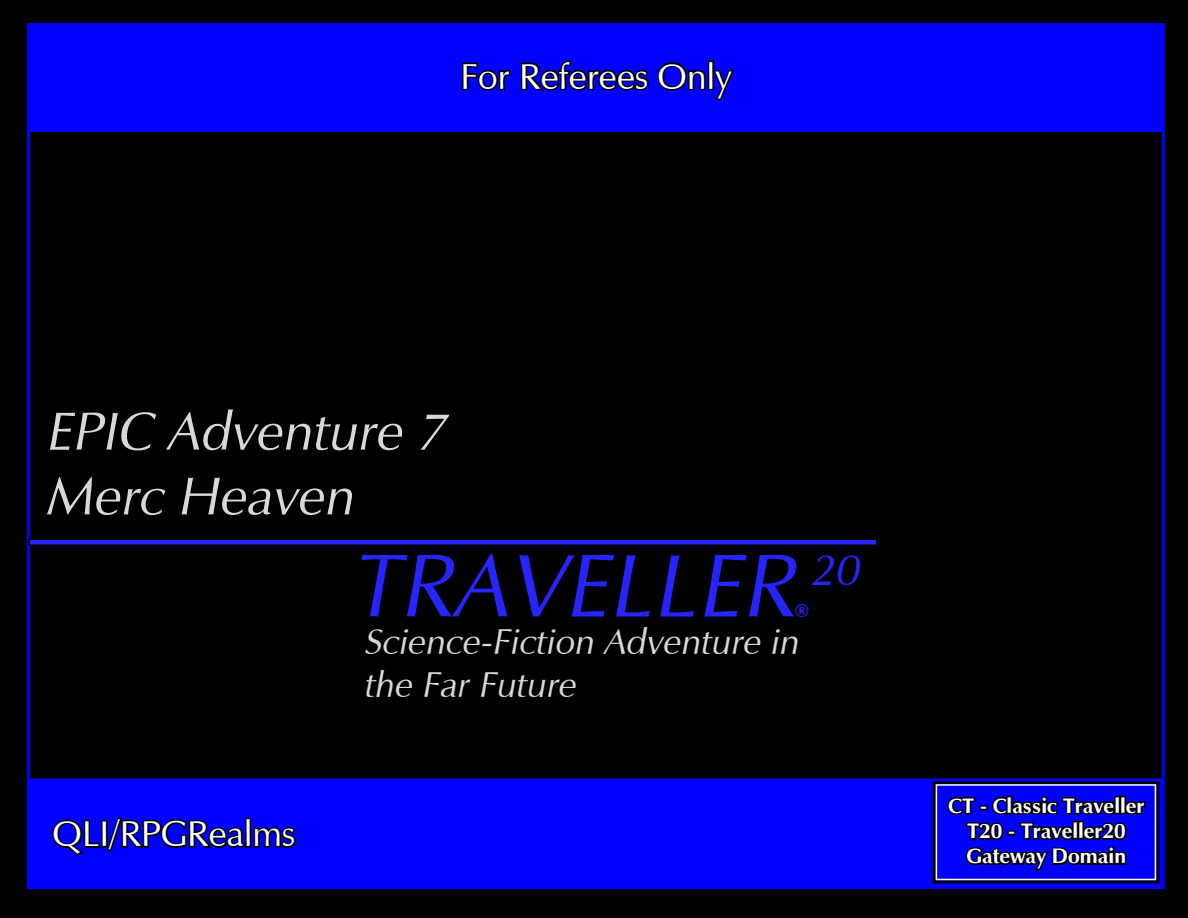
<style>
.page{position:relative;width:1188px;height:918px;background:#000}
.page>*{position:absolute;margin:0;border:0;box-sizing:border-box;transform-origin:0 0}
.t1{font:90px "Eterna Italic SWFTE";color:#2725ff}
.t2{font:54px "Eterna Italic SWFTE";color:#d8d8d8}
.t3{font:45px "Eterna Italic SWFTE";color:#2725ff}
.t4{font:36px "Eterna Italic SWFTE";color:#d8d8d8}
.t5{font:36px "Eterna Regular SWFTE";color:#fff}
.t6{font:21px "Eterna Bold SWFTE";color:#fff}
.t7{font:18px "Eterna Bold SWFTE";color:#2725ff}
</style>
<div class="page">
<div style="left:28px;top:25px;width:1133px;height:106px;background:#00f"></div>
<div style="left:27px;top:24px;width:1135px;height:108px;border:2px solid #00f"></div>
<div style="left:28px;top:779px;width:1134px;height:107px;background:#00f"></div>
<div style="left:27px;top:778px;width:1135px;height:108px;border:2px solid #0003ff"></div>
<svg style="left:52px;top:817px;width:244px;height:39px"></svg>
<div style="left:350px;top:522px;width:533px;height:116px;background:#000"></div>
<div style="left:29px;top:539px;width:848px;height:6px;background:#2725ff"></div>
<div style="left:28px;top:538px;width:850px;height:8px;border:2px solid #000"></div>
<svg style="left:461px;top:62px;width:51px;height:856px"></svg>
<svg style="left:519px;top:59px;width:219px;height:859px"></svg>
<div style="left:933px;top:781px;width:227px;height:103px;border:3px solid #000"></div>
<div style="left:936px;top:784px;width:220px;height:96px;border:2px solid #fff"></div>
<svg style="left:946px;top:739px;width:201px;height:132px"></svg>
<p class="t5" style="left:460px;top:54px;width:273px">For Referees Only</p>
<p class="t2" style="left:45px;top:393px;width:402px">EPIC Adventure 7</p>
<p class="t2" style="left:45px;top:458px;width:309px">Merc Heaven</p>
<p class="t1" style="left:350px;top:522px;width:446px">TRAVELLER</p>
<p class="t3" style="left:809px;top:538px;width:51px">20</p>
<p class="t7" style="left:794px;top:599px;width:16px">®</p>
<p class="t5" style="left:52px;top:811px;width:244px">QLI/RPGRealms</p>
<p class="t4" style="left:363px;top:616px;width:436px">Science-Fiction Adventure in</p>
<p class="t4" style="left:363px;top:659px;width:213px">the Far Future</p>
<p class="t6" style="left:948px;top:793px;width:198px">CT - Classic Traveller</p>
<p class="t6" style="left:967px;top:818px;width:160px">T20 - Traveller20</p>
<p class="t6" style="left:967px;top:843px;width:161px">Gateway Domain</p>
</div>
